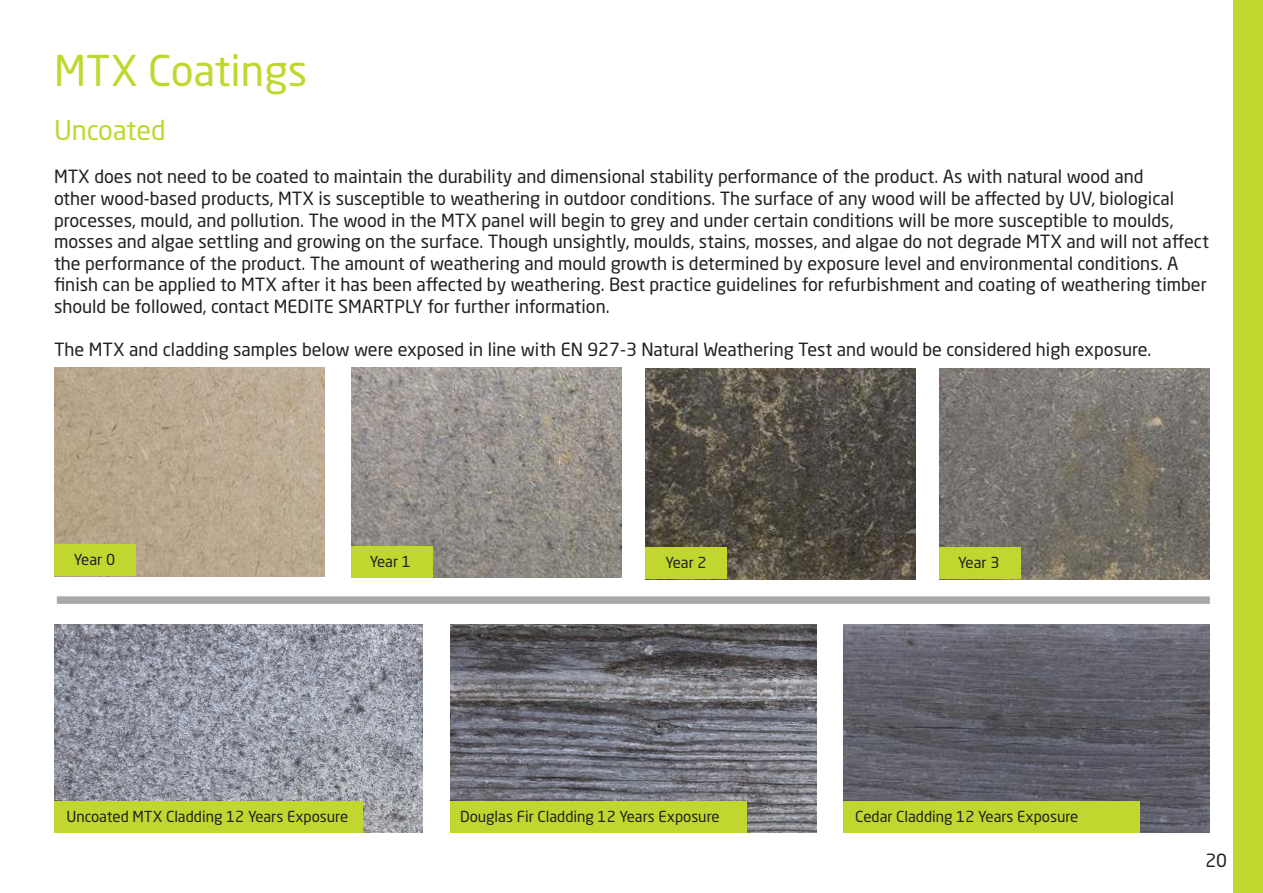
<style>
.page{position:relative;width:1263px;height:893px;background:#fff}
.page>*{position:absolute;margin:0;border:0;box-sizing:border-box;transform-origin:0 0}
.Paragraph_Style_2{font:42px "Neo Sans W1 G";color:#c1d72f}
.Paragraph_Style_3{font:27px "Neo Sans W1 G";color:#c1d72f}
.Paragraph_Style_1{font:18px/21.6px "Neo Sans W1 G";color:#231f20}
.t1{font:15px "Neo Sans W1 G";color:#231f20}
</style>
<div class="page">
<div style="left:1233px;top:0;width:30px;height:893px;background:#c1d72f"></div>
<img style="left:55px;top:367px;width:270px;height:209px">
<img style="left:940px;top:369px;width:270px;height:210px">
<img style="left:645px;top:369px;width:270px;height:210px">
<img style="left:352px;top:367px;width:270px;height:211px">
<div style="left:55px;top:544px;width:81px;height:32px;background:#c1d72f"></div>
<div style="left:352px;top:546px;width:81px;height:32px;background:#c1d72f"></div>
<div style="left:645px;top:547px;width:81px;height:32px;background:#c1d72f"></div>
<div style="left:940px;top:547px;width:81px;height:32px;background:#c1d72f"></div>
<img style="left:844px;top:624px;width:366px;height:209px">
<img style="left:450px;top:624px;width:366px;height:209px">
<img style="left:55px;top:624px;width:368px;height:209px">
<div style="left:57px;top:596px;width:1153px;height:8px;background:#a8a9ad"></div>
<div style="left:54px;top:801px;width:309px;height:32px;background:#c1d72f"></div>
<div style="left:450px;top:801px;width:297px;height:32px;background:#c1d72f"></div>
<div style="left:844px;top:801px;width:296px;height:32px;background:#c1d72f"></div>
<p class="Paragraph_Style_2" style="left:54px;top:45px;width:255px">MTX Coatings</p>
<p class="Paragraph_Style_3" style="left:54px;top:114px;width:113px">Uncoated</p>
<p class="Paragraph_Style_1" style="left:54px;top:166px;width:1156px">MTX does not need to be coated to maintain the durability and dimensional stability performance of the product. As with natural wood and<br>other wood-based products, MTX is susceptible to weathering in outdoor conditions. The surface of any wood will be affected by UV, biological processes, mould, and pollution. The wood in the MTX panel will begin to grey and under certain conditions will be more susceptible to moulds, mosses and algae settling and growing on the surface. Though unsightly, moulds, stains, mosses, and algae do not degrade MTX and will not affect the performance of the product. The amount of weathering and mould growth is determined by exposure level and environmental conditions. A finish can be applied to MTX after it has been affected by weathering. Best practice guidelines for refurbishment and coating of weathering timber should be followed, contact MEDITE SMARTPLY for further information.</p>
<p class="Paragraph_Style_1" style="left:54px;top:338px;width:1099px">The MTX and cladding samples below were exposed in line with EN 927-3 Natural Weathering Test and would be considered high exposure.</p>
<p class="t1" style="left:74px;top:551px;width:43px">Year 0</p>
<p class="t1" style="left:370px;top:552px;width:43px">Year 1</p>
<p class="t1" style="left:665px;top:554px;width:43px">Year 2</p>
<p class="t1" style="left:958px;top:554px;width:43px">Year 3</p>
<p class="t1" style="left:67px;top:807px;width:283px">Uncoated MTX Cladding 12 Years Exposure</p>
<p class="t1" style="left:460px;top:807px;width:261px">Douglas Fir Cladding 12 Years Exposure</p>
<p class="t1" style="left:855px;top:807px;width:225px">Cedar Cladding 12 Years Exposure</p>
<p class="Paragraph_Style_1" style="left:1205px;top:849px;width:23px">20</p>
</div>
